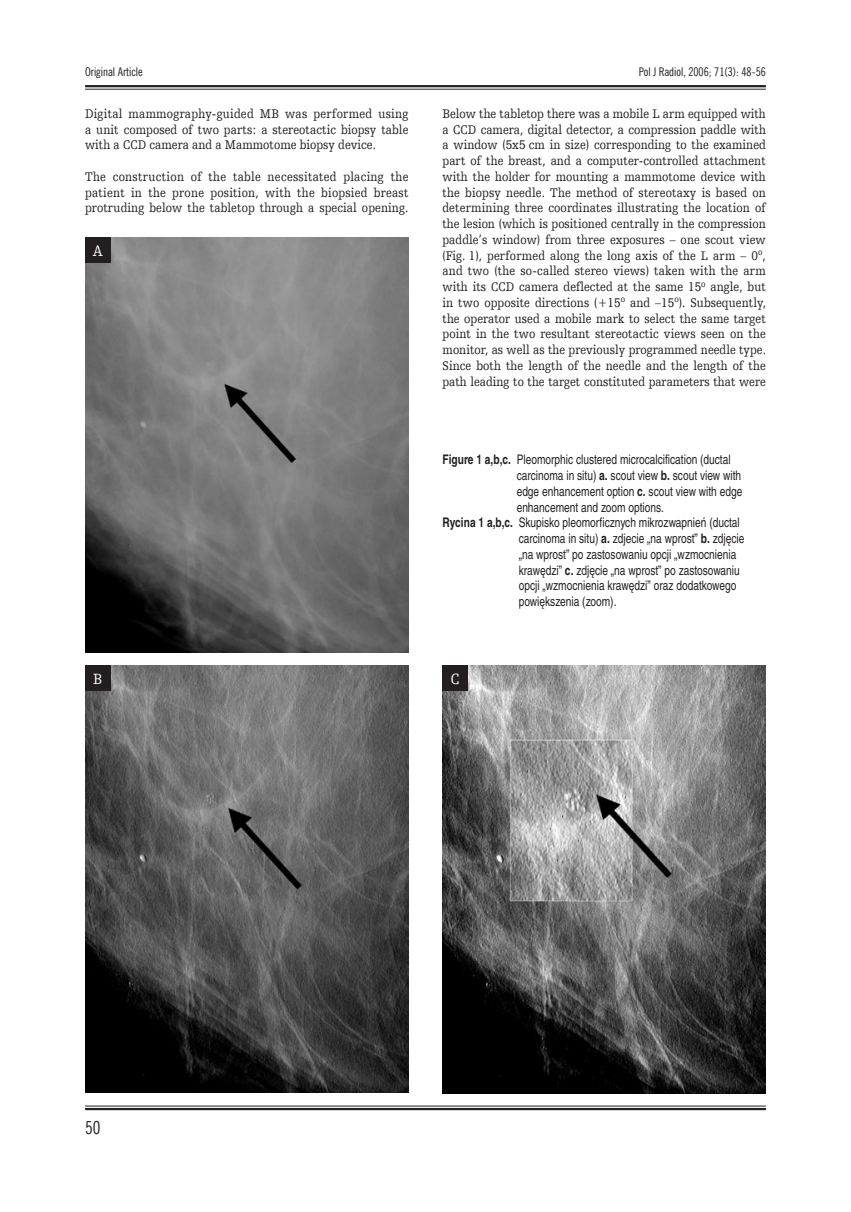
<style>
.page{position:relative;width:851px;height:1212px;background:#fff}
.page>*{position:absolute;margin:0;border:0;box-sizing:border-box;transform-origin:0 0}
.t1{font:18px "News Goth Cn EU";color:#231f20}
.t2{font:15.6px "Humst Slab 712 EU";color:#fff;scale:.9 1}
.t3{font:13.2px/15.8px "Humst Slab 712 EU";color:#231f20;text-align:justify;scale:.89 1}
.t4{font:13.2px "Nimbus San LCE Reg Con";color:#231f20;scale:.94 1}
.t5{font:12px "News Goth Cn EU";color:#231f20}
.s1{font-family:"Nimbus San LCE Bol Con"}
</style>
<div class="page">
<div style="left:85px;top:85px;width:680px;height:5px;background:#b9b8b8"></div>
<hr style="left:85px;top:85px;width:680px;height:2px;background:#231f20">
<hr style="left:85px;top:89px;width:680px;height:1px;background:#231f20">
<hr style="left:85px;top:1106px;width:680px;height:4px;background:#efefef">
<hr style="left:85px;top:1106px;width:680px;height:1px;background:#231f20">
<hr style="left:85px;top:1108px;width:680px;height:2px;background:#231f20">
<img style="left:85px;top:237px;width:323px;height:416px">
<img style="left:85px;top:665px;width:323px;height:428px">
<img style="left:442px;top:665px;width:323px;height:428px">
<div style="left:85px;top:237px;width:26px;height:26px;background:#231f20"></div>
<div style="left:85px;top:665px;width:26px;height:26px;background:#231f20"></div>
<div style="left:442px;top:665px;width:26px;height:26px;background:#231f20"></div>
<p class="t5" style="left:85px;top:65px;width:59px">Original Article</p>
<p class="t5" style="left:638px;top:65px;width:128px">Pol J Radiol, 2006; 71(3): 48-56</p>
<p class="t3" style="left:85px;top:106px;width:365px">Digital mammography-guided MB was performed using a unit composed of two parts: a stereotactic biopsy table with a CCD camera and a Mammotome biopsy device.</p>
<p class="t3" style="left:85px;top:169px;width:365px">The construction of the table necessitated placing the patient in the prone position, with the biopsied breast protruding below the tabletop through a special opening.</p>
<p class="t3" style="left:442px;top:106px;width:365px">Below the tabletop there was a mobile L arm equipped with a CCD camera, digital detector, a compression paddle with a window (5x5 cm in size) corresponding to the examined part of the breast, and a computer-controlled attachment with the holder for mounting a mammotome device with the biopsy needle. The method of stereotaxy is based on determining three coordinates illustrating the location of the lesion (which is positioned centrally in the compression paddle’s window) from three exposures – one scout view (Fig. 1), performed along the long axis of the L arm – 0<sup>o</sup>, and two (the so-called stereo views) taken with the arm with its CCD camera deflected at the same 15<sup>o</sup> angle, but in two opposite directions (+15<sup>o</sup> and –15<sup>o</sup>). Subsequently, the operator used a mobile mark to select the same target point in the two resultant stereotactic views seen on the monitor, as well as the previously programmed needle type.<br>Since both the length of the needle and the length of the path leading to the target constituted parameters that were</p>
<p class="t2" style="left:93px;top:241px;width:12px">A</p>
<p class="t4" style="left:442px;top:452px;width:308px"><span class="s1">Figure 1 a,b,c.</span> Pleomorphic clustered microcalcification (ductal</p>
<p class="t4" style="left:516px;top:467px;width:240px">carcinoma in situ) <span class="s1">a.</span> scout view <span class="s1">b.</span> scout view with</p>
<p class="t4" style="left:516px;top:483px;width:242px">edge enhancement option <span class="s1">c.</span> scout view with edge</p>
<p class="t4" style="left:516px;top:499px;width:158px">enhancement and zoom options.</p>
<p class="t4" style="left:442px;top:515px;width:318px"><span class="s1">Rycina 1 a,b,c.</span> Skupisko pleomorficznych mikrozwapnień (ductal</p>
<p class="t4" style="left:518px;top:530px;width:242px">carcinoma in situ) <span class="s1">a.</span> zdjecie „na wprost” <span class="s1">b.</span> zdjęcie</p>
<p class="t4" style="left:518px;top:546px;width:233px">„na wprost” po zastosowaniu opcji „wzmocnienia</p>
<p class="t4" style="left:518px;top:562px;width:237px">krawędzi” <span class="s1">c.</span> zdjęcie „na wprost” po zastosowaniu</p>
<p class="t4" style="left:518px;top:578px;width:233px">opcji „wzmocnienia krawędzi” oraz dodatkowego</p>
<p class="t4" style="left:518px;top:593px;width:105px">powiększenia (zoom).</p>
<p class="t2" style="left:93px;top:669px;width:12px">B</p>
<p class="t2" style="left:451px;top:669px;width:11px">C</p>
<h1 class="t1" style="left:85px;top:1116px;width:17px">50</h1>
</div>
